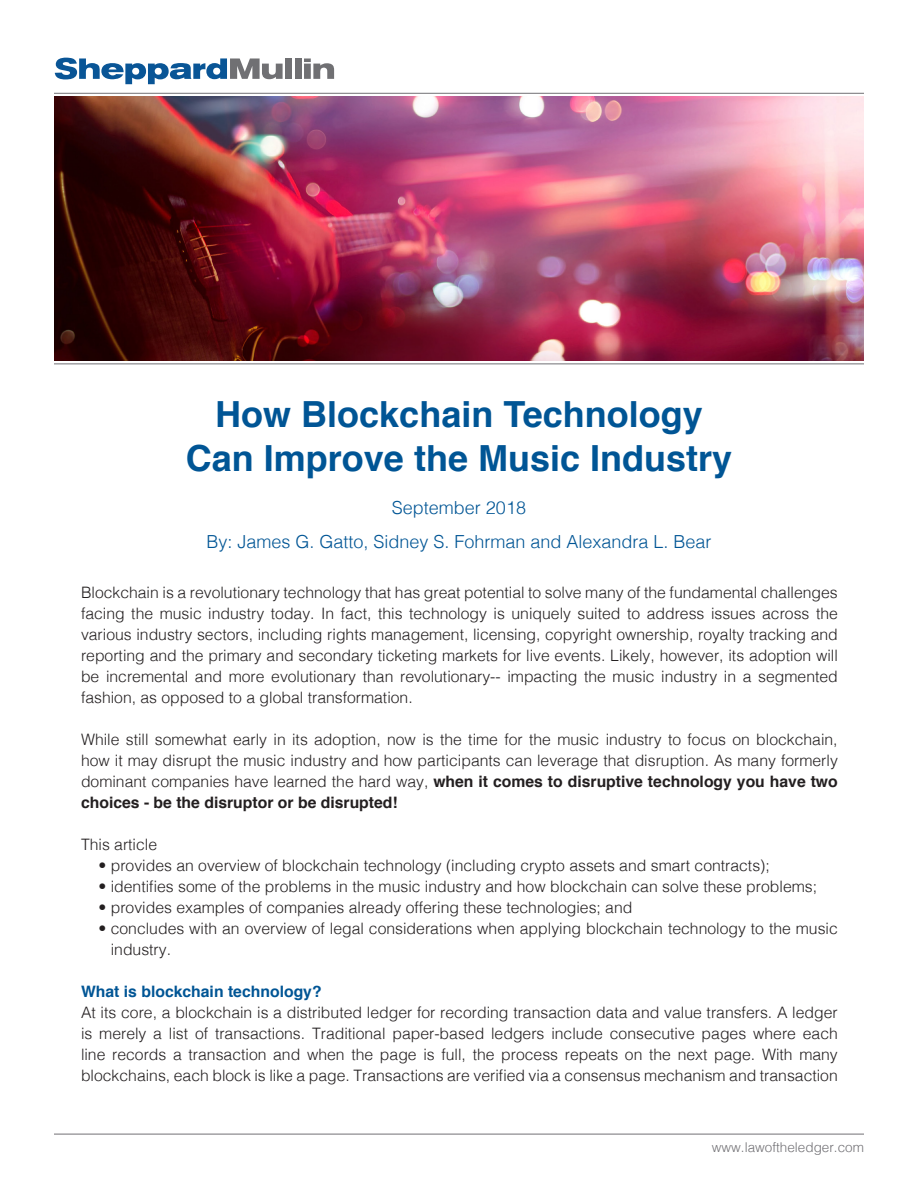
<style>
.page{position:relative;width:918px;height:1188px;background:#fff}
.page>*{position:absolute;margin:0;border:0;box-sizing:border-box;transform-origin:0 0}
.t1{font:700 36px "Helvetica";color:#005595}
.t2{font:300 18px "Helvetica";color:#005595}
.t3{font:300 15.75px/21px "Helvetica";color:#231f20;text-align:justify}
.t4{font:700 15.75px "Helvetica";color:#005595}
.t5{font:300 13.5px "Helvetica";color:#717074}
.s1{font-weight:700}
</style>
<div class="page">
<svg style="left:55px;top:58px;width:228px;height:26px"></svg>
<div style="left:285px;top:58px;width:7px;height:21px;background:#707073"></div>
<div style="left:295px;top:58px;width:6px;height:21px;background:#707073"></div>
<svg style="left:304px;top:58px;width:30px;height:21px"></svg>
<hr style="left:54px;top:93px;width:810px;height:1px;background:#717074">
<hr style="left:54px;top:1134px;width:810px;height:1px;background:#717074">
<hr style="left:54px;top:364px;width:810px;height:1px;background:#717074">
<img style="left:54px;top:96px;width:810px;height:265px">
<p class="t1" style="left:215px;top:386px;width:489px">How Blockchain Technology</p>
<p class="t1" style="left:186px;top:429px;width:548px">Can Improve the Music Industry</p>
<p class="t2" style="left:392px;top:492px;width:136px">September 2018</p>
<p class="t2" style="left:206px;top:526px;width:507px">By: James G. Gatto, Sidney S. Fohrman and Alexandra L. Bear</p>
<p class="t3" style="left:81px;top:580px;width:758px">Blockchain is a revolutionary technology that has great potential to solve many of the fundamental challenges facing the music industry today. In fact, this technology is uniquely suited to address issues across the various industry sectors, including rights management, licensing, copyright ownership, royalty tracking and reporting and the primary and secondary ticketing markets for live events. Likely, however, its adoption will be incremental and more evolutionary than revolutionary-- impacting the music industry in a segmented fashion, as opposed to a global transformation.</p>
<p class="t3" style="left:81px;top:727px;width:758px">While still somewhat early in its adoption, now is the time for the music industry to focus on blockchain, how it may disrupt the music industry and how participants can leverage that disruption. As many formerly dominant companies have learned the hard way, <span class="s1">when it comes to disruptive technology you have two choices - be the disruptor or be disrupted!</span></p>
<p class="t3" style="left:81px;top:832px;width:78px">This article</p>
<p class="t3" style="left:99px;top:853px;width:673px">• provides an overview of blockchain technology (including crypto assets and smart contracts);</p>
<p class="t3" style="left:99px;top:874px;width:720px">• identifies some of the problems in the music industry and how blockchain can solve these problems;</p>
<p class="t3" style="left:99px;top:895px;width:535px">• provides examples of companies already offering these technologies; and</p>
<p class="t3" style="left:111px;top:916px;width:729px;text-indent:-12px">• concludes with an overview of legal considerations when applying blockchain technology to the music industry.</p>
<p class="t4" style="left:81px;top:978px;width:242px">What is blockchain technology?</p>
<p class="t3" style="left:81px;top:1000px;width:758px">At its core, a blockchain is a distributed ledger for recording transaction data and value transfers. A ledger is merely a list of transactions. Traditional paper-based ledgers include consecutive pages where each line records a transaction and when the page is full, the process repeats on the next page. With many blockchains, each block is like a page. Transactions are verified via a consensus mechanism and transaction</p>
<p class="t5" style="left:712px;top:1135px;width:154px">www.lawoftheledger.com</p>
</div>
